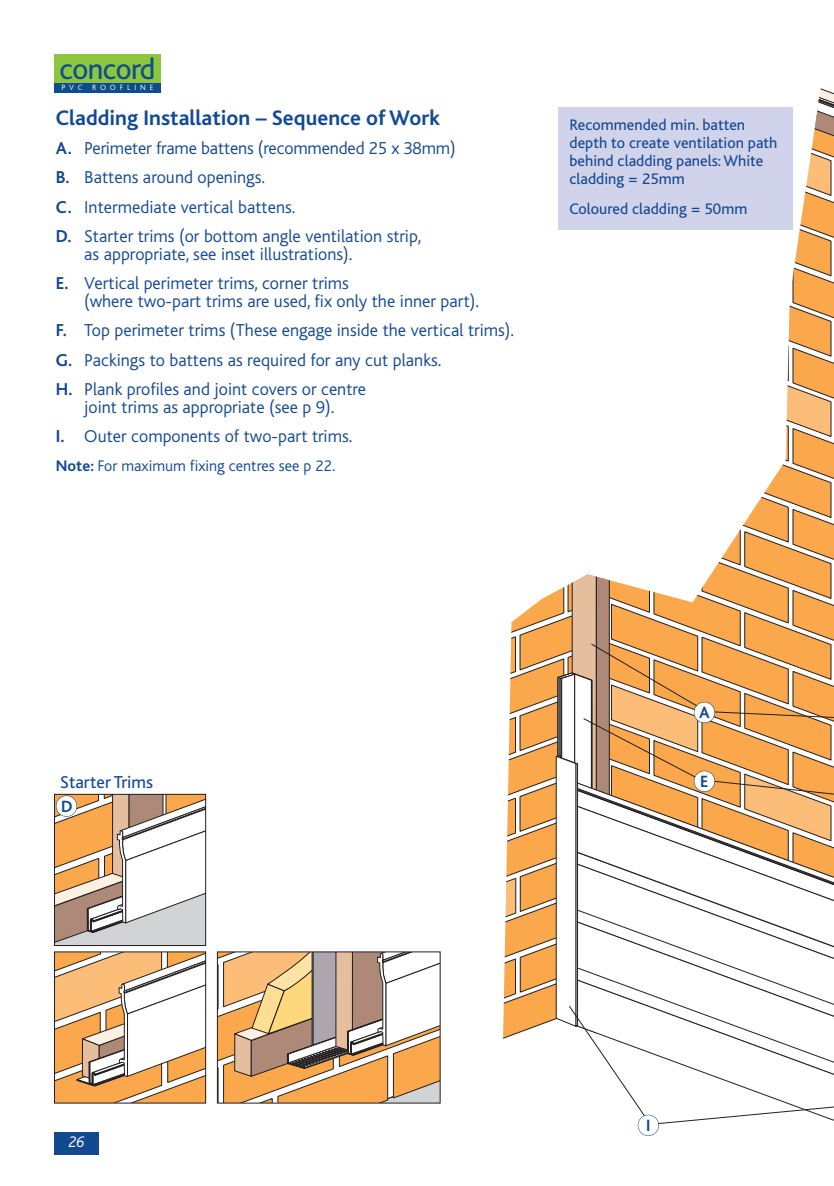
<style>
.page{position:relative;width:834px;height:1186px;background:#fff}
.page>*{position:absolute;margin:0;border:0;box-sizing:border-box;transform-origin:0 0}
.t1{font:30.4px "Bliss";letter-spacing:-.02em;color:#0e4d8d}
.t2{font:700 22px "Bliss";color:#134991}
.t3{font:300 18px/29.2px "Bliss";color:#134991}
.t4{font:18px "Bliss";color:#134991}
.t5{font:700 17px "Bliss";color:#134991}
.t6{font:700 17px "Bliss";color:#114891}
.t7{font:16px/18px "Bliss";color:#134991}
.t8{font:300 16px "Bliss";color:#134991}
.t9{font:italic 300 16px "Bliss";color:#fff}
.t10{font:300 8px "Bliss";letter-spacing:.48em;color:#fff}
.s1{font-weight:700}
</style>
<div class="page">
<div style="left:54px;top:1131px;width:45px;height:23px;background:#134991"></div>
<div style="left:54px;top:54px;width:107px;height:38px;background:#8cc63f"></div>
<div style="left:54px;top:83px;width:107px;height:9px;background:#0e4d8d"></div>
<svg style="left:56px;top:953px;width:148px;height:148px"></svg>
<div style="left:54px;top:951px;width:152px;height:152px;border:1px solid #231f20"></div>
<svg style="left:219px;top:953px;width:219px;height:148px"></svg>
<svg style="left:56px;top:795px;width:148px;height:148px"></svg>
<div style="left:54px;top:793px;width:152px;height:152px;border:1px solid #231f20"></div>
<div style="left:56px;top:795px;width:21px;height:21px;background:#fff;border-radius:50%"></div>
<div style="left:56px;top:795px;width:21px;height:21px;border:1px solid #134991;border-radius:50%"></div>
<div style="left:637px;top:1114px;width:22px;height:21px;border:1px solid #134991;border-radius:50%"></div>
<svg style="left:503px;top:88px;width:331px;height:1036px"></svg>
<div style="left:694px;top:771px;width:20px;height:20px;background:#fff;border-radius:50%"></div>
<div style="left:694px;top:770px;width:21px;height:21px;border:1px solid #134991;border-radius:50%"></div>
<div style="left:694px;top:702px;width:20px;height:20px;background:#fff;border-radius:50%"></div>
<div style="left:694px;top:701px;width:21px;height:22px;border:1px solid #134991;border-radius:50%"></div>
<div style="left:558px;top:107px;width:234px;height:122px;background:#d1d3eb"></div>
<h1 class="t1" style="left:60px;top:58px;width:97px">concord</h1>
<p class="t10" style="left:61px;top:84px;width:93px">PVC ROOFLINE</p>
<p class="t2" style="left:56px;top:109px;width:386px">Cladding Installation – Sequence of Work</p>
<p class="t3" style="left:56px;top:135px;width:401px"><span class="s1">A.</span> Perimeter frame battens (recommended 25 x 38mm)<br><span class="s1">B.</span> Battens around openings.<br><span class="s1">C.</span> Intermediate vertical battens.<br><span class="s1">D.</span> Starter trims (or bottom angle ventilation strip,</p>
<p class="t3" style="left:56px;top:241px;width:298px;text-align:right">as appropriate, see inset illustrations).<br><span class="s1">E.</span> Vertical perimeter trims, corner trims</p>
<p class="t3" style="left:56px;top:288px;width:459px;text-indent:28px">(where two-part trims are used, fix only the inner part).<br><span class="s1">F.</span> Top perimeter trims (These engage inside the vertical trims).<br><span class="s1">G.</span> Packings to battens as required for any cut planks.<br><span class="s1">H.</span> Plank profiles and joint covers or centre</p>
<p class="t3" style="left:56px;top:394px;width:298px;text-align:center">joint trims as appropriate (see p 9).<br><span class="s1">I.</span> Outer components of two-part trims.</p>
<p class="t8" style="left:56px;top:460px;width:281px"><span class="s1">Note:</span> For maximum fixing centres see p 22.</p>
<p class="t7" style="left:569px;top:118px;width:209px">Recommended min. batten depth to create ventilation path behind cladding panels: White cladding = 25mm</p>
<p class="t7" style="left:569px;top:201px;width:179px">Coloured cladding = 50mm</p>
<p class="t4" style="left:60px;top:775px;width:94px">Starter Trims</p>
<p class="t5" style="left:61px;top:799px;width:13px">D</p>
<p class="t6" style="left:699px;top:706px;width:12px">A</p>
<p class="t6" style="left:700px;top:775px;width:10px">E</p>
<p class="t9" style="left:68px;top:1135px;width:18px">26</p>
<p class="t5" style="left:646px;top:1118px;width:6px">I</p>
</div>
